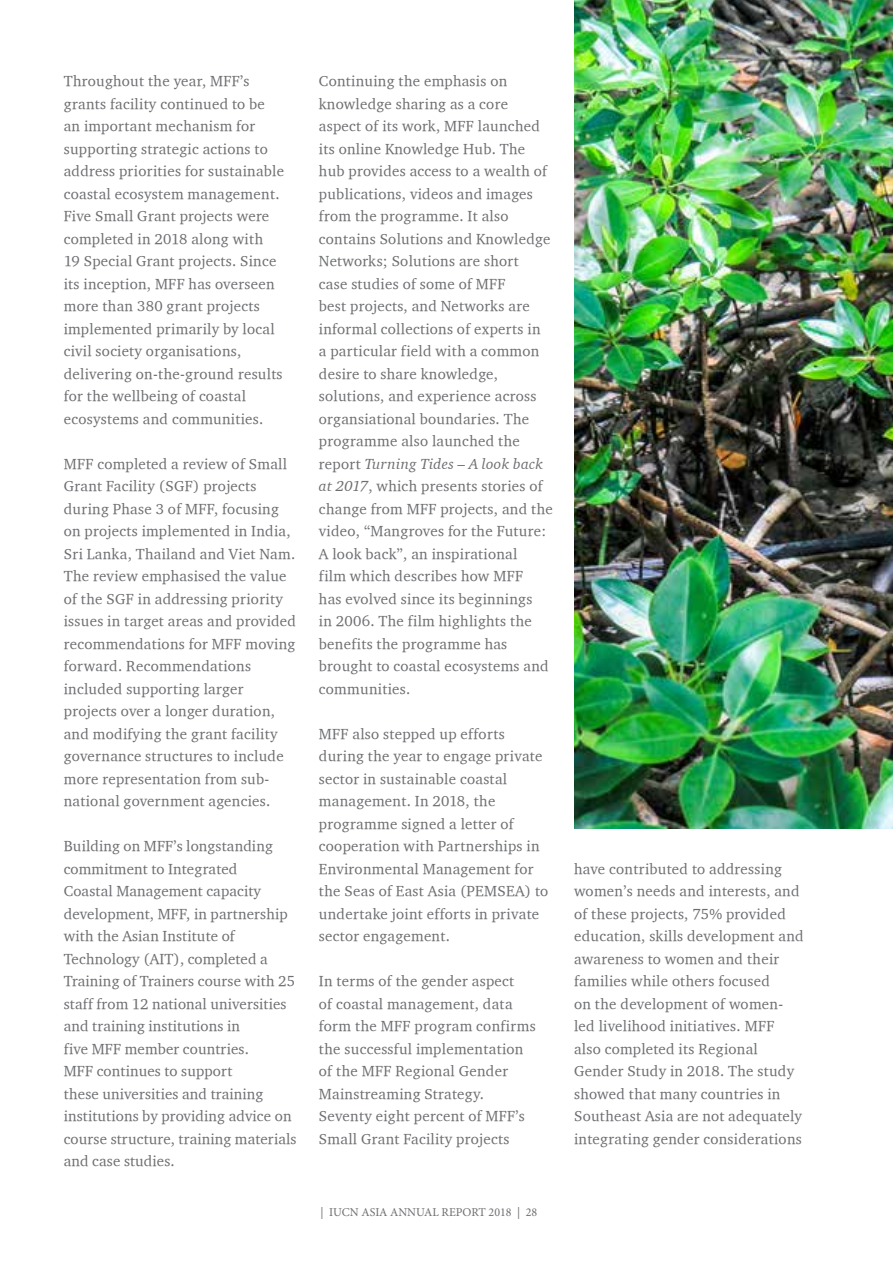
<style>
.page{position:relative;width:893px;height:1263px;background:#fff}
.page>*{position:absolute;margin:0;border:0;box-sizing:border-box;transform-origin:0 0}
.t1{font:15px/22.5px "Charter ITCTT";letter-spacing:.02em;color:#6d6e71}
.t2{font:15px "Charter ITCTT Italic";letter-spacing:.02em;color:#6d6e71}
.t3{font:12px "Minion Pro";color:#6d6e71}
.s1{font-family:"Charter ITCTT"}
.s2{font-family:"Charter ITCTT Italic"}
</style>
<div class="page">
<img style="left:574px;top:0;width:319px;height:829px">
<p class="t1" style="left:64px;top:70px;width:222px">Throughout the year, MFF’s grants facility continued to be an important mechanism for supporting strategic actions to address priorities for sustainable coastal ecosystem management.<br>Five Small Grant projects were completed in 2018 along with<br>19 Special Grant projects. Since its inception, MFF has overseen more than 380 grant projects implemented primarily by local civil society organisations, delivering on-the-ground results for the wellbeing of coastal ecosystems and communities.</p>
<p class="t1" style="left:64px;top:452px;width:234px">MFF completed a review of Small<br>Grant Facility (SGF) projects during Phase 3 of MFF, focusing on projects implemented in India,<br>Sri Lanka, Thailand and Viet Nam.<br>The review emphasised the value of the SGF in addressing priority issues in target areas and provided recommendations for MFF moving forward. Recommendations included supporting larger projects over a longer duration, and modifying the grant facility governance structures to include more representation from sub&shy;national government agencies.</p>
<p class="t1" style="left:64px;top:835px;width:234px">Building on MFF’s longstanding commitment to Integrated<br>Coastal Management capacity development, MFF, in partnership with the Asian Institute of<br>Technology (AIT), completed a<br>Training of Trainers course with 25 staff from 12 national universities and training institutions in<br>five MFF member countries.<br>MFF continues to support<br>these universities and training institutions by providing advice on course structure, training materials and case studies.</p>
<p class="t1" style="left:319px;top:70px;width:233px">Continuing the emphasis on knowledge sharing as a core aspect of its work, MFF launched its online Knowledge Hub. The hub provides access to a wealth of publications, videos and images from the programme. It also contains Solutions and Knowledge<br>Networks; Solutions are short case studies of some of MFF<br>best projects, and Networks are informal collections of experts in a particular field with a common desire to share knowledge, solutions, and experience across organsiational boundaries. The programme also launched the</p>
<p class="t2" style="left:319px;top:454px;width:226px"><span class="s1">report</span> Turning Tides – A look back</p>
<p class="t1" style="left:319px;top:475px;width:235px"><span class="s2">at 2017</span>, which presents stories of change from MFF projects, and the video, “Mangroves for the Future:<br>A look back”, an inspirational<br>film which describes how MFF<br>has evolved since its beginnings<br>in 2006. The film highlights the benefits the programme has brought to coastal ecosystems and communities.</p>
<p class="t1" style="left:319px;top:722px;width:231px">MFF also stepped up efforts during the year to engage private sector in sustainable coastal management. In 2018, the programme signed a letter of cooperation with Partnerships in<br>Environmental Management for the Seas of East Asia (PEMSEA) to undertake joint efforts in private sector engagement.</p>
<p class="t1" style="left:319px;top:970px;width:218px">In terms of the gender aspect<br>of coastal management, data form the MFF program confirms the successful implementation of the MFF Regional Gender<br>Mainstreaming Strategy.<br>Seventy eight percent of MFF’s<br>Small Grant Facility projects</p>
<p class="t1" style="left:574px;top:857px;width:231px">have contributed to addressing women’s needs and interests, and of these projects, 75% provided education, skills development and awareness to women and their families while others focused<br>on the development of women&shy;led livelihood initiatives. MFF also completed its Regional<br>Gender Study in 2018. The study showed that many countries in<br>Southeast Asia are not adequately integrating gender considerations</p>
<p class="t3" style="left:320px;top:1204px;width:218px">| IUCN ASIA ANNUAL REPORT 2018 | 28</p>
</div>
